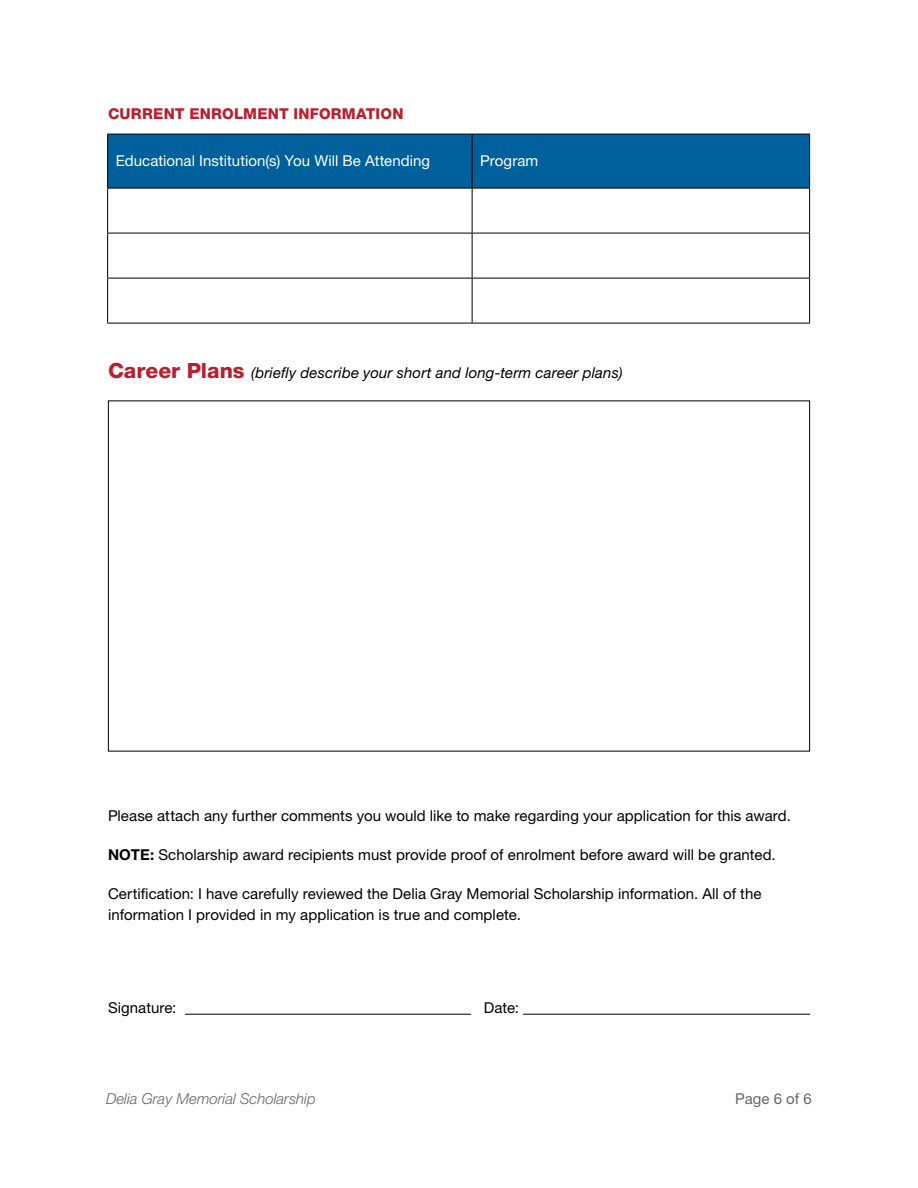
<style>
.page{position:relative;width:918px;height:1188px;background:#fff}
.page>*{position:absolute;margin:0;border:0;box-sizing:border-box;transform-origin:0 0}
.t1{font:15px/21px "Helvetica Neue LT Std";letter-spacing:.005em;color:#000}
.t2{font:italic 15px "Helvetica Neue LT Std";letter-spacing:.01em;color:#000}
.t3{font:15px "Helvetica Neue LT Std";letter-spacing:.005em;color:#fff}
.t4{font:italic 300 15px "Helvetica Neue LT Std";color:#656669}
.t5{font:800 15px "Helvetica Neue LT Std";letter-spacing:.015em;color:#b7202f}
.t6{font:15px "Helvetica Neue LT Std";color:#656669}
.s1{font-weight:800;font-style:normal;font-size:21px;color:#b7202f}
.s2{font-weight:700}
</style>
<div class="page">
<div style="left:108px;top:135px;width:701px;height:53px;background:#00609c"></div>
<hr style="left:107px;top:134px;width:365px;height:1px;background:#000">
<hr style="left:472px;top:134px;width:338px;height:1px;background:#000">
<hr style="left:107px;top:188px;width:365px;height:1px;background:#000">
<hr style="left:472px;top:188px;width:338px;height:1px;background:#000">
<hr style="left:107px;top:233px;width:365px;height:1px;background:#000">
<hr style="left:472px;top:233px;width:338px;height:1px;background:#000">
<hr style="left:107px;top:278px;width:365px;height:1px;background:#000">
<hr style="left:472px;top:278px;width:338px;height:1px;background:#000">
<hr style="left:107px;top:323px;width:365px;height:1px;background:#000">
<hr style="left:472px;top:323px;width:338px;height:1px;background:#000">
<hr style="left:107px;top:134px;width:1px;height:54px;background:#000">
<hr style="left:107px;top:188px;width:1px;height:45px;background:#000">
<hr style="left:107px;top:233px;width:1px;height:45px;background:#000">
<hr style="left:107px;top:278px;width:1px;height:45px;background:#000">
<hr style="left:472px;top:134px;width:1px;height:54px;background:#000">
<hr style="left:809px;top:134px;width:1px;height:54px;background:#000">
<hr style="left:472px;top:188px;width:1px;height:45px;background:#000">
<hr style="left:809px;top:188px;width:1px;height:45px;background:#000">
<hr style="left:472px;top:233px;width:1px;height:45px;background:#000">
<hr style="left:809px;top:233px;width:1px;height:45px;background:#000">
<hr style="left:472px;top:278px;width:1px;height:45px;background:#000">
<hr style="left:809px;top:278px;width:1px;height:45px;background:#000">
<hr style="left:185px;top:1014px;width:286px;height:1px;background:#000">
<hr style="left:523px;top:1014px;width:287px;height:1px;background:#000">
<p class="t5" style="left:108px;top:104px;width:297px">CURRENT ENROLMENT INFORMATION</p>
<p class="t3" style="left:116px;top:152px;width:316px">Educational Institution(s) You Will Be Attending</p>
<p class="t3" style="left:480px;top:152px;width:60px">Program</p>
<p class="t2" style="left:108px;top:364px;width:516px"><span class="s1">Career Plans</span> (briefly describe your short and long-term career plans)</p>
<p class="t1" style="left:108px;top:805px;width:684px">Please attach any further comments you would like to make regarding your application for this award.</p>
<p class="t1" style="left:108px;top:844px;width:669px"><span class="s2">NOTE:</span> Scholarship award recipients must provide proof of enrolment before award will be granted.</p>
<p class="t1" style="left:108px;top:883px;width:655px">Certification: I have carefully reviewed the Delia Gray Memorial Scholarship information. All of the information I provided in my application is true and complete.</p>
<p class="t1" style="left:108px;top:997px;width:70px">Signature:</p>
<p class="t1" style="left:484px;top:997px;width:37px">Date:</p>
<p class="t4" style="left:106px;top:1090px;width:211px">Delia Gray Memorial Scholarship</p>
<p class="t6" style="left:735px;top:1090px;width:78px">Page 6 of 6</p>
</div>
